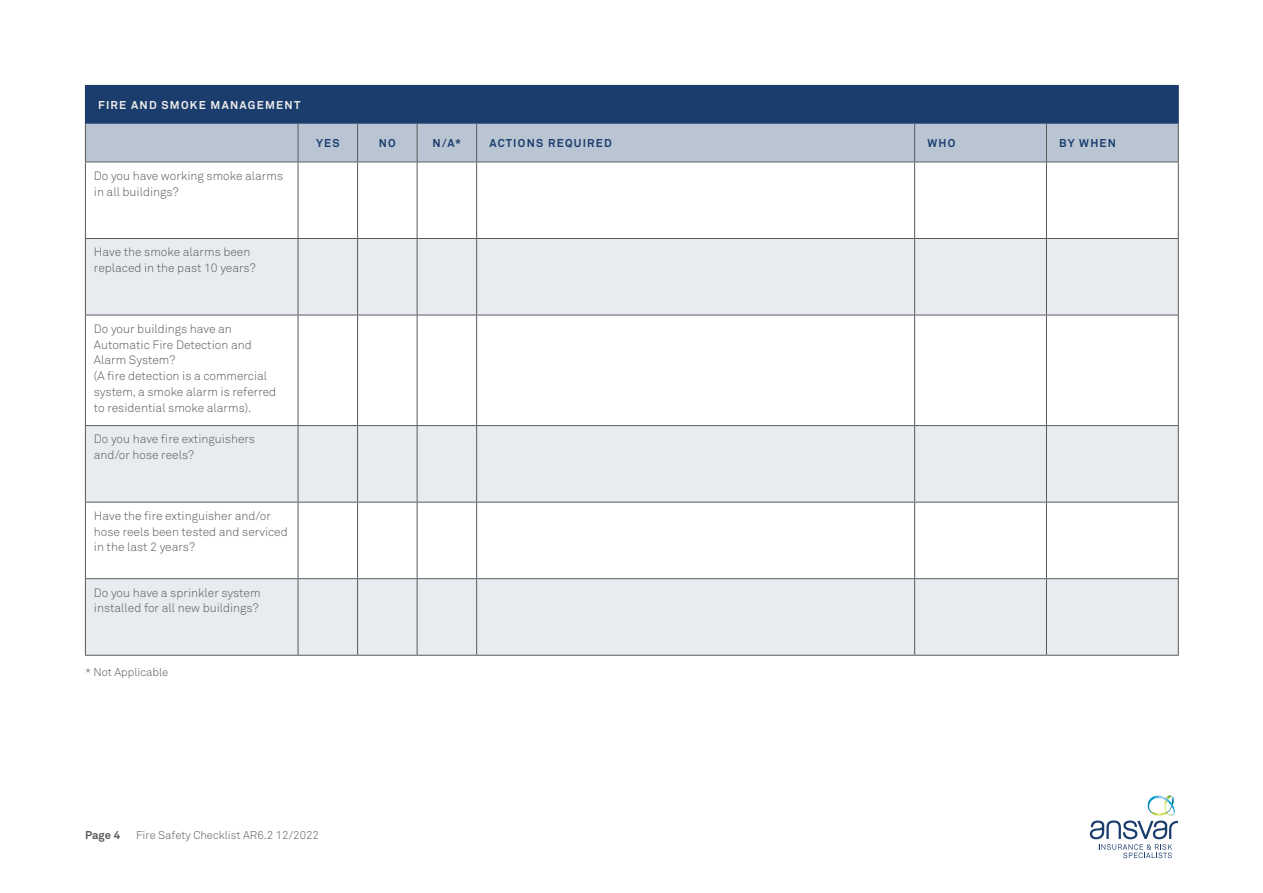
<style>
.page{position:relative;width:1263px;height:893px;background:#fff}
.page>*{position:absolute;margin:0;border:0;box-sizing:border-box;transform-origin:0 0}
.t1{font:12px/15.8px "Akkurat Light Pro";color:#58595b}
.t2{font:11.25px "Akkurat Light Pro";color:#58595b}
.t3{font:700 11.25px "Akkurat Pro";letter-spacing:.11em;color:#1b3d6d}
.t4{font:700 11.25px "Akkurat Pro";letter-spacing:.11em;color:#efeeed}
.t5{font:700 11.25px "Akkurat Pro";color:#58595b}
</style>
<div class="page">
<svg style="left:1090px;top:795px;width:88px;height:63px"></svg>
<div style="left:85px;top:85px;width:1093px;height:39px;background:#1b3d6d"></div>
<div style="left:86px;top:124px;width:1092px;height:38px;background:#bac5d3"></div>
<svg style="left:86px;top:239px;width:1092px;height:416px;fill:#e8ecf0"></svg>
<hr style="left:1046px;top:85px;width:133px;height:1px;background:#1b3d6d">
<hr style="left:1178px;top:86px;width:1px;height:38px;background:#1b3d6d">
<hr style="left:85px;top:162px;width:1px;height:76px;background:#58595b">
<hr style="left:298px;top:162px;width:1px;height:76px;background:#58595b">
<hr style="left:357px;top:162px;width:1px;height:76px;background:#58595b">
<hr style="left:417px;top:162px;width:1px;height:76px;background:#58595b">
<hr style="left:476px;top:162px;width:1px;height:76px;background:#58595b">
<hr style="left:914px;top:162px;width:1px;height:76px;background:#58595b">
<hr style="left:1046px;top:162px;width:1px;height:76px;background:#58595b">
<hr style="left:1178px;top:162px;width:1px;height:76px;background:#58595b">
<hr style="left:85px;top:238px;width:213px;height:1px;background:#58595b">
<hr style="left:85px;top:239px;width:1px;height:76px;background:#58595b">
<hr style="left:298px;top:238px;width:60px;height:1px;background:#58595b">
<hr style="left:298px;top:239px;width:1px;height:76px;background:#58595b">
<hr style="left:358px;top:238px;width:59px;height:1px;background:#58595b">
<hr style="left:357px;top:239px;width:1px;height:76px;background:#58595b">
<hr style="left:417px;top:238px;width:60px;height:1px;background:#58595b">
<hr style="left:417px;top:239px;width:1px;height:76px;background:#58595b">
<hr style="left:477px;top:238px;width:438px;height:1px;background:#58595b">
<hr style="left:476px;top:239px;width:1px;height:76px;background:#58595b">
<hr style="left:915px;top:238px;width:131px;height:1px;background:#58595b">
<hr style="left:914px;top:239px;width:1px;height:76px;background:#58595b">
<hr style="left:1046px;top:238px;width:133px;height:1px;background:#58595b">
<hr style="left:1046px;top:239px;width:1px;height:76px;background:#58595b">
<hr style="left:1178px;top:239px;width:1px;height:76px;background:#58595b">
<hr style="left:85px;top:315px;width:213px;height:1px;background:#58595b">
<hr style="left:85px;top:315px;width:1px;height:110px;background:#58595b">
<hr style="left:298px;top:315px;width:60px;height:1px;background:#58595b">
<hr style="left:298px;top:315px;width:1px;height:110px;background:#58595b">
<hr style="left:358px;top:315px;width:59px;height:1px;background:#58595b">
<hr style="left:357px;top:315px;width:1px;height:110px;background:#58595b">
<hr style="left:417px;top:315px;width:60px;height:1px;background:#58595b">
<hr style="left:417px;top:315px;width:1px;height:110px;background:#58595b">
<hr style="left:477px;top:315px;width:438px;height:1px;background:#58595b">
<hr style="left:476px;top:315px;width:1px;height:110px;background:#58595b">
<hr style="left:915px;top:315px;width:131px;height:1px;background:#58595b">
<hr style="left:914px;top:315px;width:1px;height:110px;background:#58595b">
<hr style="left:1046px;top:315px;width:133px;height:1px;background:#58595b">
<hr style="left:1046px;top:315px;width:1px;height:110px;background:#58595b">
<hr style="left:1178px;top:315px;width:1px;height:110px;background:#58595b">
<hr style="left:85px;top:425px;width:213px;height:1px;background:#58595b">
<hr style="left:85px;top:426px;width:1px;height:76px;background:#58595b">
<hr style="left:298px;top:425px;width:60px;height:1px;background:#58595b">
<hr style="left:298px;top:426px;width:1px;height:76px;background:#58595b">
<hr style="left:358px;top:425px;width:59px;height:1px;background:#58595b">
<hr style="left:357px;top:426px;width:1px;height:76px;background:#58595b">
<hr style="left:417px;top:425px;width:60px;height:1px;background:#58595b">
<hr style="left:417px;top:426px;width:1px;height:76px;background:#58595b">
<hr style="left:477px;top:425px;width:438px;height:1px;background:#58595b">
<hr style="left:476px;top:426px;width:1px;height:76px;background:#58595b">
<hr style="left:915px;top:425px;width:131px;height:1px;background:#58595b">
<hr style="left:914px;top:426px;width:1px;height:76px;background:#58595b">
<hr style="left:1046px;top:425px;width:133px;height:1px;background:#58595b">
<hr style="left:1046px;top:426px;width:1px;height:76px;background:#58595b">
<hr style="left:1178px;top:426px;width:1px;height:76px;background:#58595b">
<hr style="left:85px;top:502px;width:213px;height:1px;background:#58595b">
<hr style="left:85px;top:502px;width:1px;height:76px;background:#58595b">
<hr style="left:298px;top:502px;width:60px;height:1px;background:#58595b">
<hr style="left:298px;top:502px;width:1px;height:76px;background:#58595b">
<hr style="left:358px;top:502px;width:59px;height:1px;background:#58595b">
<hr style="left:357px;top:502px;width:1px;height:76px;background:#58595b">
<hr style="left:417px;top:502px;width:60px;height:1px;background:#58595b">
<hr style="left:417px;top:502px;width:1px;height:76px;background:#58595b">
<hr style="left:477px;top:502px;width:438px;height:1px;background:#58595b">
<hr style="left:476px;top:502px;width:1px;height:76px;background:#58595b">
<hr style="left:915px;top:502px;width:131px;height:1px;background:#58595b">
<hr style="left:914px;top:502px;width:1px;height:76px;background:#58595b">
<hr style="left:1046px;top:502px;width:133px;height:1px;background:#58595b">
<hr style="left:1046px;top:502px;width:1px;height:76px;background:#58595b">
<hr style="left:1178px;top:502px;width:1px;height:76px;background:#58595b">
<hr style="left:85px;top:578px;width:213px;height:1px;background:#58595b">
<hr style="left:85px;top:579px;width:1px;height:76px;background:#58595b">
<hr style="left:298px;top:578px;width:60px;height:1px;background:#58595b">
<hr style="left:298px;top:579px;width:1px;height:76px;background:#58595b">
<hr style="left:358px;top:578px;width:59px;height:1px;background:#58595b">
<hr style="left:357px;top:579px;width:1px;height:76px;background:#58595b">
<hr style="left:417px;top:578px;width:60px;height:1px;background:#58595b">
<hr style="left:417px;top:579px;width:1px;height:76px;background:#58595b">
<hr style="left:477px;top:578px;width:438px;height:1px;background:#58595b">
<hr style="left:476px;top:579px;width:1px;height:76px;background:#58595b">
<hr style="left:915px;top:578px;width:131px;height:1px;background:#58595b">
<hr style="left:914px;top:579px;width:1px;height:76px;background:#58595b">
<hr style="left:1046px;top:578px;width:133px;height:1px;background:#58595b">
<hr style="left:1046px;top:579px;width:1px;height:76px;background:#58595b">
<hr style="left:1178px;top:579px;width:1px;height:76px;background:#58595b">
<hr style="left:85px;top:655px;width:213px;height:1px;background:#58595b">
<hr style="left:298px;top:655px;width:60px;height:1px;background:#58595b">
<hr style="left:358px;top:655px;width:59px;height:1px;background:#58595b">
<hr style="left:417px;top:655px;width:60px;height:1px;background:#58595b">
<hr style="left:477px;top:655px;width:438px;height:1px;background:#58595b">
<hr style="left:915px;top:655px;width:131px;height:1px;background:#58595b">
<hr style="left:1046px;top:655px;width:133px;height:1px;background:#58595b">
<hr style="left:85px;top:124px;width:1px;height:38px;background:#58595b">
<hr style="left:298px;top:124px;width:1px;height:38px;background:#58595b">
<hr style="left:357px;top:124px;width:1px;height:38px;background:#58595b">
<hr style="left:417px;top:124px;width:1px;height:38px;background:#58595b">
<hr style="left:476px;top:124px;width:1px;height:38px;background:#58595b">
<hr style="left:914px;top:124px;width:1px;height:38px;background:#58595b">
<hr style="left:1046px;top:124px;width:1px;height:38px;background:#58595b">
<hr style="left:1178px;top:124px;width:1px;height:38px;background:#58595b">
<hr style="left:85px;top:162px;width:213px;height:1px;background:#58595b">
<hr style="left:298px;top:162px;width:60px;height:1px;background:#58595b">
<hr style="left:358px;top:162px;width:59px;height:1px;background:#58595b">
<hr style="left:417px;top:162px;width:60px;height:1px;background:#58595b">
<hr style="left:477px;top:162px;width:438px;height:1px;background:#58595b">
<hr style="left:915px;top:162px;width:131px;height:1px;background:#58595b">
<hr style="left:1046px;top:162px;width:133px;height:1px;background:#58595b">
<p class="t4" style="left:98px;top:98px;width:204px">FIRE AN D SMOKE MANAGEMENT</p>
<p class="t1" style="left:94px;top:168px;width:191px">Do you have working smoke alarms in all buildings?</p>
<p class="t3" style="left:316px;top:136px;width:17px">YES</p>
<p class="t3" style="left:379px;top:136px;width:18px">NO</p>
<p class="t3" style="left:433px;top:136px;width:30px">N /A*</p>
<p class="t3" style="left:489px;top:136px;width:124px">ACTIONS REQUIRED</p>
<p class="t3" style="left:927px;top:136px;width:20px">WHO</p>
<p class="t3" style="left:1059px;top:136px;width:58px">BY WHEN</p>
<p class="t1" style="left:94px;top:245px;width:163px">Have the smoke alarms been replaced in the past 10 years?</p>
<p class="t1" style="left:94px;top:321px;width:184px">Do your buildings have an<br>Automatic Fire Detection and<br>Alarm System?<br>(A fire detection is a commercial system, a smoke alarm is referred to residential smoke alarms).</p>
<p class="t1" style="left:94px;top:432px;width:163px">Do you have fire extinguishers and/or hose reels?</p>
<p class="t1" style="left:94px;top:508px;width:195px">Have the fire extinguisher and/or hose reels been tested and serviced in the last 2 years?</p>
<p class="t1" style="left:94px;top:585px;width:168px">Do you have a sprinkler system installed for all new buildings?</p>
<p class="t2" style="left:85px;top:666px;width:85px">* Not Applicable</p>
<p class="t5" style="left:85px;top:828px;width:37px">PAGE 4</p>
<p class="t2" style="left:136px;top:828px;width:184px">Fire Safety Checklist AR6.2 12/2022</p>
</div>
